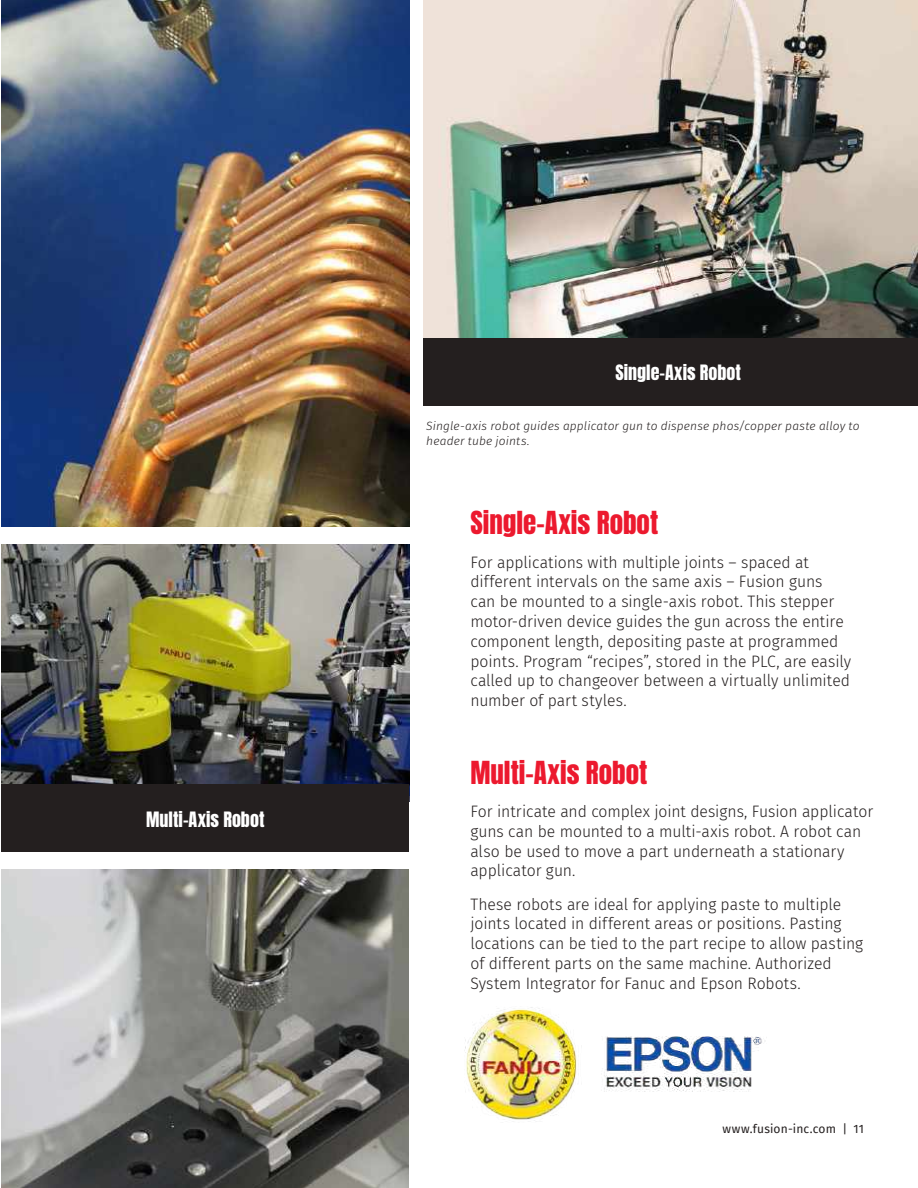
<style>
.page{position:relative;width:918px;height:1188px;background:#fff}
.page>*{position:absolute;margin:0;border:0;box-sizing:border-box;transform-origin:0 0}
.t1{font:27px "Anton";color:#ec192e}
.t2{font:18px "Anton";letter-spacing:.005em;color:#fff}
.t3{font:300 16.5px/19.8px "Fira Sans";color:#241f1f;scale:.95 1}
.t4{font:italic 300 12px/14.4px "Fira Sans";letter-spacing:.01em;color:#241f1f}
.t5{font:12px "Fira Sans";letter-spacing:.01em;color:#241f1f}
</style>
<div class="page">
<img style="left:423px;top:0;width:495px;height:338px">
<img style="left:1px;top:544px;width:408px;height:241px">
<img style="left:1px;top:0;width:408px;height:526px">
<img style="left:1px;top:869px;width:407px;height:319px">
<div style="left:423px;top:338px;width:495px;height:68px;background:#241f1f"></div>
<div style="left:1px;top:785px;width:408px;height:67px;background:#241f1f"></div>
<img style="left:464px;top:1007px;width:113px;height:115px">
<img style="left:604px;top:1036px;width:163px;height:56px">
<p class="t2" style="left:146px;top:810px;width:120px">Multi-Axis Robot</p>
<p class="t2" style="left:615px;top:364px;width:127px">Single-Axis Robot</p>
<p class="t4" style="left:426px;top:419px;width:435px">Single-axis robot guides applicator gun to dispense phos/copper paste alloy to header tube joints.</p>
<h1 class="t1" style="left:470px;top:509px;width:189px">Single-Axis Robot</h1>
<p class="t3" style="left:470px;top:552px;width:402px">For applications with multiple joints – spaced at different intervals on the same axis – Fusion guns can be mounted to a single-axis robot. This stepper motor-driven device guides the gun across the entire component length, depositing paste at programmed points. Program “recipes”, stored in the PLC, are easily called up to changeover between a virtually unlimited number of part styles.</p>
<h1 class="t1" style="left:470px;top:759px;width:179px">Multi-Axis Robot</h1>
<p class="t3" style="left:470px;top:801px;width:426px">For intricate and complex joint designs, Fusion applicator guns can be mounted to a multi-axis robot. A robot can also be used to move a part underneath a stationary applicator gun.</p>
<p class="t3" style="left:470px;top:894px;width:415px">These robots are ideal for applying paste to multiple joints located in different areas or positions. Pasting locations can be tied to the part recipe to allow pasting of different parts on the same machine. Authorized System Integrator for Fanuc and Epson Robots.</p>
<p class="t5" style="left:723px;top:1120px;width:143px">www.fusion-inc.com | 11</p>
</div>
